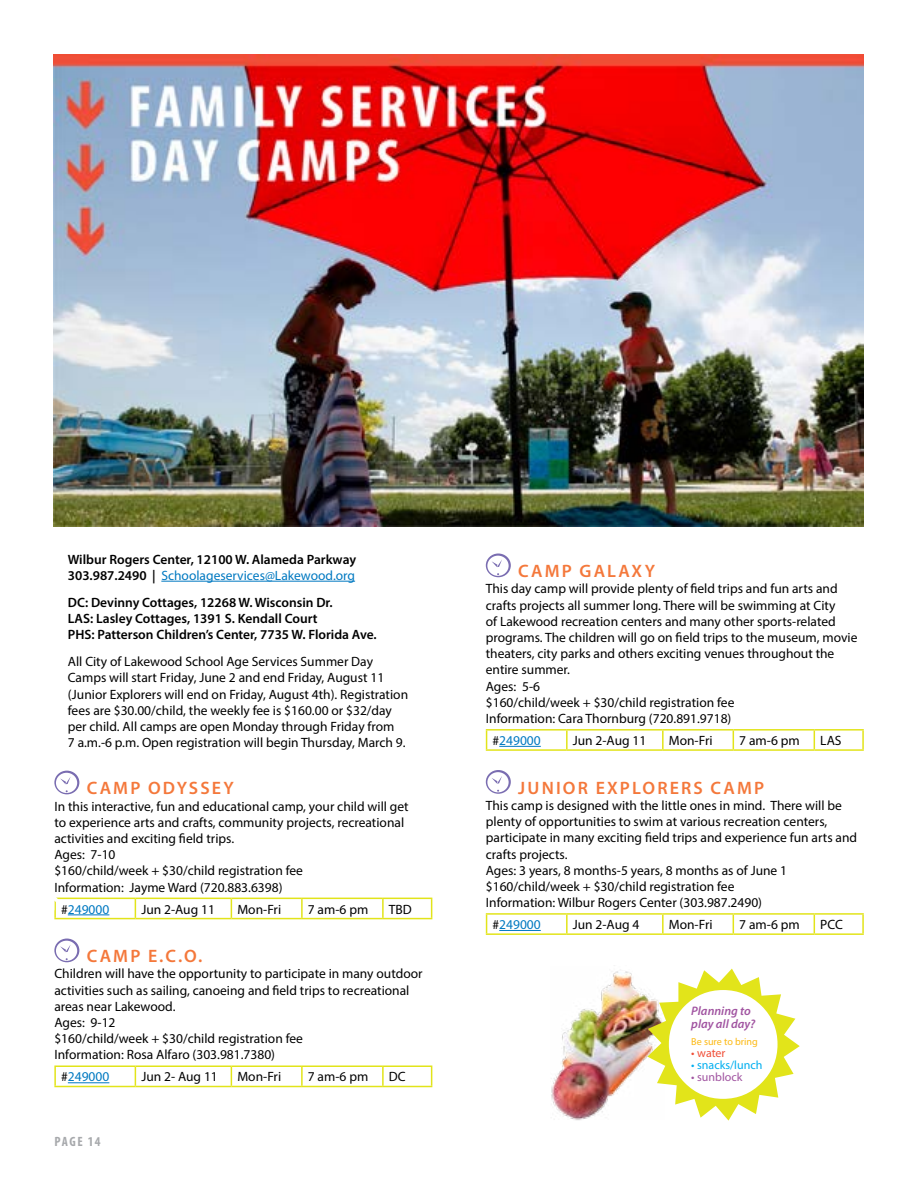
<style>
.page{position:relative;width:918px;height:1188px;background:#fff}
.page>*{position:absolute;margin:0;border:0;box-sizing:border-box;transform-origin:0 0}
.t1{font:600 18px "Myriad Pro";letter-spacing:.12em;color:#f4783b}
.t2{font:13.5px/16.2px "Myriad Pro";color:#000}
.t3{font:600 13.5px/16.2px "Myriad Pro";color:#000}
.t4{font:13.5px "Myriad Pro";color:#0079c1}
.t5{font:700 condensed 13.5px "Myriad Pro";letter-spacing:.1em;color:#a7a9ac}
.t6{font:italic 600 12.3px/13.5px "Myriad Pro";color:#a154a1}
.t7{font:12px "Myriad Pro";color:#00aeef}
.t8{font:12px "Myriad Pro";color:#a154a1}
.t9{font:12px "Myriad Pro";letter-spacing:-.005em;color:#f04e37}
.t10{font:10.2px "Myriad Pro";color:#fdb913}
.s1{font-weight:400;color:#0079c1}
.s2{color:#000}
</style>
<div class="page">
<hr style="left:161px;top:581px;width:194px;height:1px;background:#0079c1">
<svg style="left:54px;top:771px;width:25px;height:23px"></svg>
<hr style="left:54px;top:898px;width:81px;height:1px;background:#e2e41a">
<hr style="left:135px;top:898px;width:96px;height:1px;background:#e2e41a">
<svg style="left:135px;top:899px;width:1px;height:19px"></svg>
<hr style="left:231px;top:898px;width:71px;height:1px;background:#e2e41a">
<svg style="left:231px;top:899px;width:1px;height:19px"></svg>
<hr style="left:302px;top:898px;width:81px;height:1px;background:#e2e41a">
<svg style="left:301px;top:899px;width:2px;height:19px"></svg>
<hr style="left:383px;top:898px;width:49px;height:1px;background:#e2e41a">
<svg style="left:382px;top:899px;width:2px;height:19px"></svg>
<svg style="left:431px;top:899px;width:1px;height:19px"></svg>
<hr style="left:54px;top:918px;width:81px;height:1px;background:#e2e41a">
<hr style="left:135px;top:918px;width:96px;height:1px;background:#e2e41a">
<hr style="left:231px;top:918px;width:71px;height:1px;background:#e2e41a">
<hr style="left:302px;top:918px;width:81px;height:1px;background:#e2e41a">
<hr style="left:383px;top:918px;width:49px;height:1px;background:#e2e41a">
<hr style="left:68px;top:915px;width:41px;height:1px;background:#0079c1">
<svg style="left:54px;top:939px;width:25px;height:23px"></svg>
<hr style="left:54px;top:1065px;width:81px;height:2px;background:#e2e41a">
<svg style="left:54px;top:1067px;width:2px;height:19px"></svg>
<hr style="left:135px;top:1065px;width:96px;height:2px;background:#e2e41a">
<svg style="left:135px;top:1067px;width:1px;height:19px"></svg>
<hr style="left:231px;top:1065px;width:71px;height:2px;background:#e2e41a">
<svg style="left:231px;top:1067px;width:1px;height:19px"></svg>
<hr style="left:302px;top:1065px;width:81px;height:2px;background:#e2e41a">
<svg style="left:301px;top:1067px;width:2px;height:19px"></svg>
<hr style="left:383px;top:1065px;width:49px;height:2px;background:#e2e41a">
<svg style="left:382px;top:1067px;width:2px;height:19px"></svg>
<svg style="left:431px;top:1067px;width:1px;height:19px"></svg>
<hr style="left:54px;top:1086px;width:81px;height:1px;background:#e2e41a">
<hr style="left:135px;top:1086px;width:96px;height:1px;background:#e2e41a">
<hr style="left:231px;top:1086px;width:71px;height:1px;background:#e2e41a">
<hr style="left:302px;top:1086px;width:81px;height:1px;background:#e2e41a">
<hr style="left:383px;top:1086px;width:49px;height:1px;background:#e2e41a">
<hr style="left:68px;top:1082px;width:41px;height:1px;background:#0079c1">
<svg style="left:54px;top:897px;width:6px;height:21px"></svg>
<svg style="left:486px;top:554px;width:25px;height:23px"></svg>
<hr style="left:486px;top:729px;width:81px;height:2px;background:#e2e41a">
<svg style="left:486px;top:731px;width:1px;height:18px"></svg>
<hr style="left:567px;top:729px;width:96px;height:2px;background:#e2e41a">
<svg style="left:566px;top:731px;width:2px;height:18px"></svg>
<hr style="left:663px;top:729px;width:70px;height:2px;background:#e2e41a">
<svg style="left:662px;top:731px;width:2px;height:18px"></svg>
<hr style="left:733px;top:729px;width:81px;height:2px;background:#e2e41a">
<svg style="left:733px;top:731px;width:1px;height:18px"></svg>
<hr style="left:814px;top:729px;width:50px;height:2px;background:#e2e41a">
<svg style="left:814px;top:731px;width:1px;height:18px"></svg>
<svg style="left:862px;top:731px;width:2px;height:18px"></svg>
<hr style="left:486px;top:749px;width:81px;height:2px;background:#e2e41a">
<hr style="left:567px;top:749px;width:96px;height:2px;background:#e2e41a">
<hr style="left:663px;top:749px;width:70px;height:2px;background:#e2e41a">
<hr style="left:733px;top:749px;width:81px;height:2px;background:#e2e41a">
<hr style="left:814px;top:749px;width:50px;height:2px;background:#e2e41a">
<hr style="left:499px;top:746px;width:42px;height:1px;background:#0079c1">
<svg style="left:486px;top:770px;width:25px;height:24px"></svg>
<hr style="left:486px;top:913px;width:81px;height:2px;background:#e2e41a">
<svg style="left:486px;top:915px;width:1px;height:18px"></svg>
<hr style="left:567px;top:913px;width:96px;height:2px;background:#e2e41a">
<svg style="left:566px;top:915px;width:2px;height:18px"></svg>
<hr style="left:663px;top:913px;width:70px;height:2px;background:#e2e41a">
<svg style="left:662px;top:915px;width:2px;height:18px"></svg>
<hr style="left:733px;top:913px;width:81px;height:2px;background:#e2e41a">
<svg style="left:733px;top:915px;width:1px;height:18px"></svg>
<hr style="left:814px;top:913px;width:50px;height:2px;background:#e2e41a">
<svg style="left:814px;top:915px;width:1px;height:18px"></svg>
<svg style="left:862px;top:915px;width:2px;height:18px"></svg>
<hr style="left:486px;top:933px;width:81px;height:2px;background:#e2e41a">
<hr style="left:567px;top:933px;width:96px;height:2px;background:#e2e41a">
<hr style="left:663px;top:933px;width:70px;height:2px;background:#e2e41a">
<hr style="left:733px;top:933px;width:81px;height:2px;background:#e2e41a">
<hr style="left:814px;top:933px;width:50px;height:2px;background:#e2e41a">
<hr style="left:499px;top:930px;width:42px;height:1px;background:#0079c1">
<img style="left:551px;top:971px;width:96px;height:149px">
<svg style="left:647px;top:969px;width:153px;height:152px"></svg>
<img style="left:54px;top:54px;width:810px;height:472px">
<p class="t3" style="left:68px;top:551px;width:290px">Wilbur Rogers Center, 12100 W. Alameda Parkway<br>303.987.2490 | <span class="s1">Schoolageservices@Lakewood.org</span></p>
<p class="t3" style="left:68px;top:594px;width:310px">DC: Devinny Cottages, 12268 W. Wisconsin Dr.<br>LAS: Lasley Cottages, 1391 S. Kendall Court<br>PHS: Patterson Children’s Center, 7735 W. Florida Ave.</p>
<p class="t2" style="left:68px;top:653px;width:342px">All City of Lakewood School Age Services Summer Day Camps will start Friday, June 2 and end Friday, August 11 (Junior Explorers will end on Friday, August 4th). Registration fees are $30.00/child, the weekly fee is $160.00 or $32/day per child. All camps are open Monday through Friday from<br>7 a.m.-6 p.m. Open registration will begin Thursday, March 9.</p>
<h1 class="t1" style="left:87px;top:777px;width:148px">CAMP ODYSSEY</h1>
<p class="t2" style="left:54px;top:798px;width:356px">In this interactive, fun and educational camp, your child will get to experience arts and crafts, community projects, recreational activities and exciting field trips.<br>Ages: 7-10<br>$160/child/week + $30/child registration fee<br>Information: Jayme Ward (720.883.6398)</p>
<p class="t4" style="left:61px;top:901px;width:50px"><span class="s2">#</span>249000</p>
<p class="t2" style="left:141px;top:901px;width:75px">Jun 2-Aug 11</p>
<p class="t2" style="left:237px;top:901px;width:45px">Mon-Fri</p>
<p class="t2" style="left:308px;top:901px;width:62px">7 am-6 pm</p>
<p class="t2" style="left:389px;top:901px;width:25px">TBD</p>
<h1 class="t1" style="left:87px;top:945px;width:117px">CAMP E.C.O.</h1>
<p class="t2" style="left:54px;top:966px;width:370px">Children will have the opportunity to participate in many outdoor activities such as sailing, canoeing and field trips to recreational areas near Lakewood.<br>Ages: 9-12<br>$160/child/week + $30/child registration fee<br>Information: Rosa Alfaro (303.981.7380)</p>
<p class="t4" style="left:61px;top:1069px;width:50px"><span class="s2">#</span>249000</p>
<p class="t2" style="left:141px;top:1069px;width:78px">Jun 2- Aug 11</p>
<p class="t2" style="left:237px;top:1069px;width:45px">Mon-Fri</p>
<p class="t2" style="left:308px;top:1069px;width:62px">7 am-6 pm</p>
<p class="t2" style="left:389px;top:1069px;width:18px">DC</p>
<p class="t5" style="left:55px;top:1133px;width:47px">PAGE 14</p>
<h1 class="t1" style="left:518px;top:560px;width:138px">CAMP GALAXY</h1>
<p class="t2" style="left:486px;top:581px;width:373px">This day camp will provide plenty of field trips and fun arts and crafts projects all summer long. There will be swimming at City<br>of Lakewood recreation centers and many other sports-related programs. The children will go on field trips to the museum, movie theaters, city parks and others exciting venues throughout the entire summer.<br>Ages: 5-6<br>$160/child/week + $30/child registration fee<br>Information: Cara Thornburg (720.891.9718)</p>
<p class="t4" style="left:493px;top:732px;width:50px"><span class="s2">#</span>249000</p>
<p class="t2" style="left:573px;top:732px;width:75px">Jun 2-Aug 11</p>
<p class="t2" style="left:669px;top:732px;width:45px">Mon-Fri</p>
<p class="t2" style="left:739px;top:732px;width:62px">7 am-6 pm</p>
<p class="t2" style="left:820px;top:732px;width:23px">LAS</p>
<h1 class="t1" style="left:518px;top:776px;width:247px">JUNIOR EXPLORERS CAMP</h1>
<p class="t2" style="left:486px;top:797px;width:373px">This camp is designed with the little ones in mind. There will be plenty of opportunities to swim at various recreation centers, participate in many exciting field trips and experience fun arts and crafts projects.<br>Ages: 3 years, 8 months-5 years, 8 months as of June 1 $160/child/week + $30/child registration fee<br>Information: Wilbur Rogers Center (303.987.2490)</p>
<p class="t4" style="left:493px;top:916px;width:50px"><span class="s2">#</span>249000</p>
<p class="t2" style="left:573px;top:916px;width:68px">Jun 2-Aug 4</p>
<p class="t2" style="left:669px;top:916px;width:45px">Mon-Fri</p>
<p class="t2" style="left:739px;top:916px;width:62px">7 am-6 pm</p>
<p class="t2" style="left:820px;top:916px;width:24px">PCC</p>
<p class="t6" style="left:691px;top:1004px;width:66px">Planning to play all day?</p>
<p class="t10" style="left:691px;top:1035px;width:68px">Be sure to bring</p>
<p class="t9" style="left:691px;top:1045px;width:36px">• water</p>
<p class="t7" style="left:691px;top:1057px;width:73px">• snacks/lunch</p>
<p class="t8" style="left:691px;top:1069px;width:53px">• sunblock</p>
</div>
